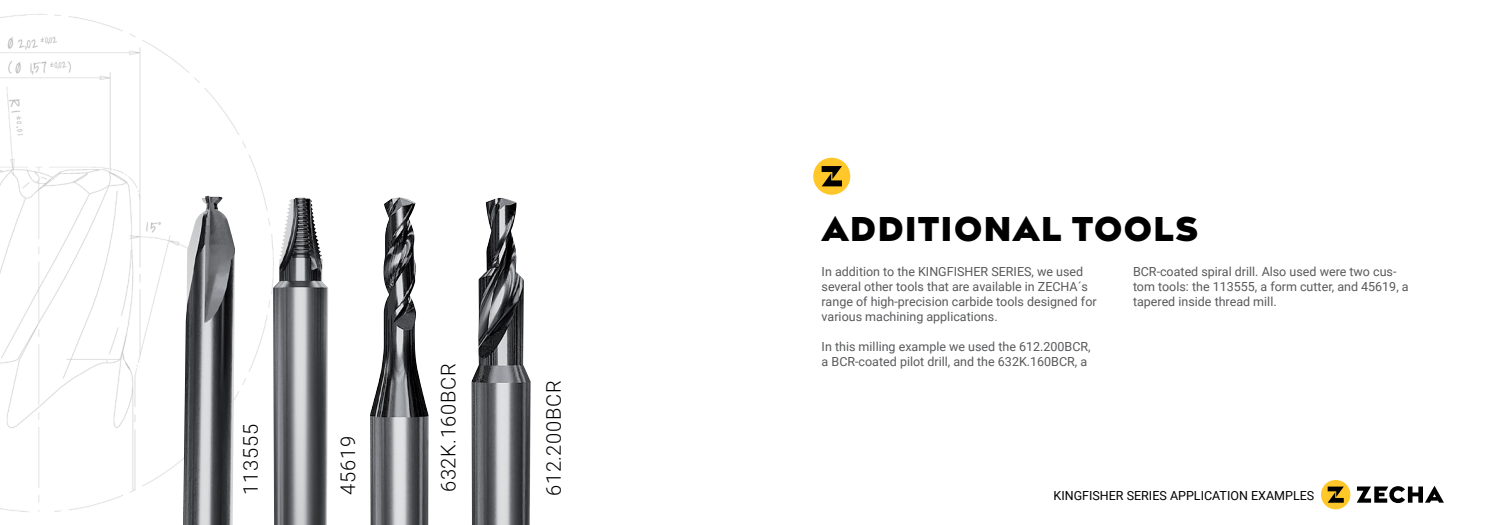
<style>
.page{position:relative;width:1489px;height:525px;background:#fff}
.page>*{position:absolute;margin:0;border:0;box-sizing:border-box;transform-origin:0 0}
.t1{font:37.5px "Zecha 2030";color:#000}
.t2{font:300 20.12px "Roboto";letter-spacing:.035em;color:#000}
.t3{font:12.5px/15px "Roboto";color:#58595b}
.t4{font:12.5px "Roboto";color:#000}
</style>
<div class="page">
<svg style="left:1320px;top:479px;width:30px;height:30px"></svg>
<svg style="left:1327px;top:486px;width:16px;height:16px"></svg>
<svg style="left:1356px;top:486px;width:87px;height:17px"></svg>
<img style="left:0;top:14px;width:273px;height:498px">
<img style="left:273px;top:198px;width:55px;height:326px">
<img style="left:471px;top:198px;width:59px;height:326px">
<img style="left:370px;top:197px;width:58px;height:327px">
<img style="left:183px;top:196px;width:52px;height:328px">
<div style="left:813px;top:158px;width:37px;height:37px;background:#ffc729;border-radius:50%"></div>
<svg style="left:821px;top:166px;width:21px;height:20px"></svg>
<h2 class="t2" style="left:236px;top:494px;width:72px;rotate:-90deg">113555</h2>
<h2 class="t2" style="left:334px;top:494px;width:60px;rotate:-90deg">45619</h2>
<h2 class="t2" style="left:434px;top:492px;width:130px;rotate:-90deg">632K.160BCR</h2>
<h2 class="t2" style="left:539px;top:496px;width:117px;rotate:-90deg">612.200BCR</h2>
<h1 class="t1" style="left:821px;top:203px;width:379px">ADDITIONAL TOOLS</h1>
<p class="t3" style="left:821px;top:263px;width:276px">In addition to the KINGFISHER SERIES, we used several other tools that are available in ZECHA´s range of high-precision carbide tools designed for various machining applications.</p>
<p class="t3" style="left:821px;top:338px;width:270px">In this milling example we used the 612.200BCR, a BCR-coated pilot drill, and the 632K.160BCR, a</p>
<p class="t3" style="left:1132px;top:263px;width:277px">BCR-coated spiral drill. Also used were two cus&shy;tom tools: the 113555, a form cutter, and 45619, a tapered inside thread mill.</p>
<p class="t4" style="left:1053px;top:486px;width:262px">KINGFISHER SERIES APPLICATION EXAMPLES</p>
</div>
